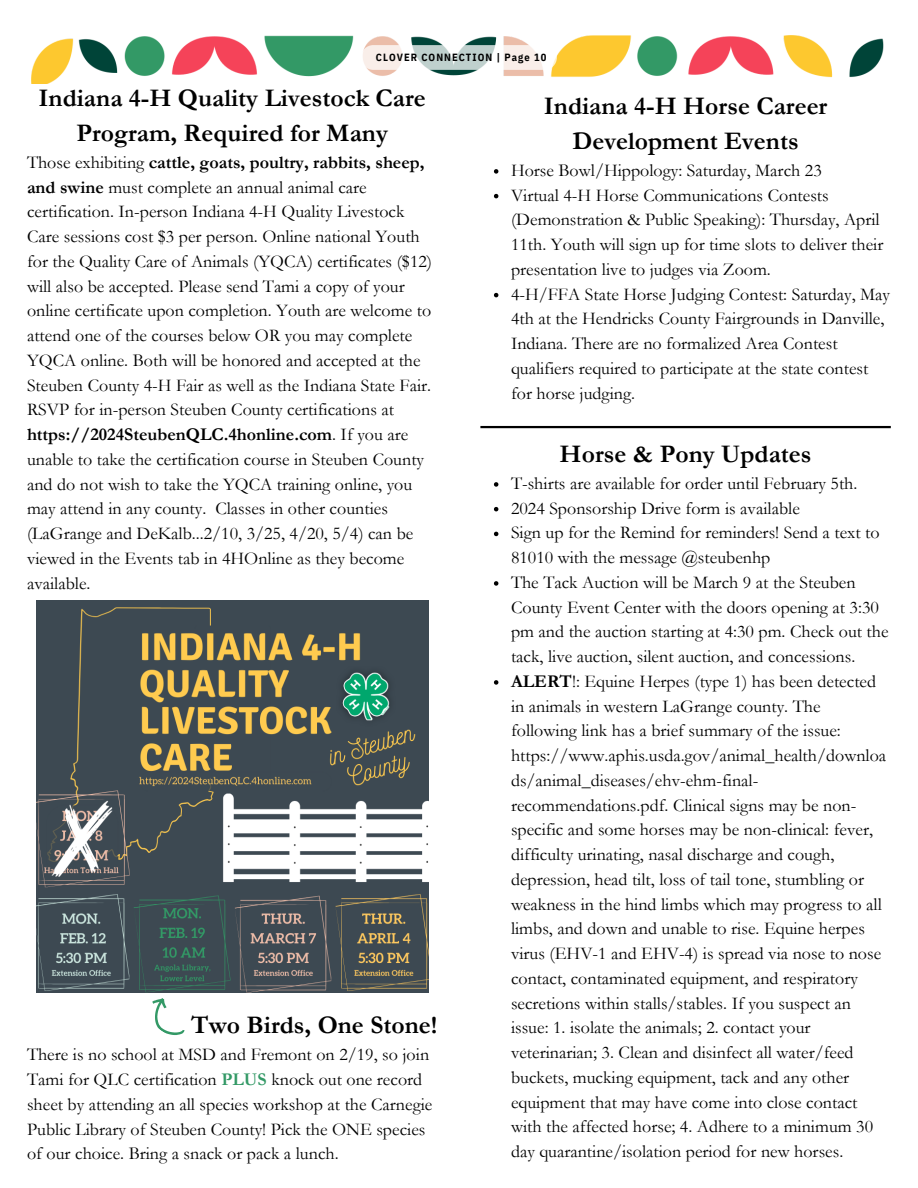
<style>
.page{position:relative;width:918px;height:1188px;background:#fff}
.page>*{position:absolute;margin:0;border:0;box-sizing:border-box;transform-origin:0 0}
.t1{font:700 25.5px/34.8px "Garamond";color:#000;text-align:center}
.t2{font:18px/24.8px "Garamond";color:#000}
.t3{font:700 10.5px "IBM Plex Sans Cond";letter-spacing:.1em;color:#000}
.s1{font-weight:700}
.s2{font-weight:700;color:#396}
</style>
<div class="page">
<img style="left:31px;top:35px;width:853px;height:49px">
<svg style="left:361px;top:45px;width:196px;height:25px"></svg>
<svg style="left:494px;top:482px;width:4px;height:5px"></svg>
<svg style="left:494px;top:507px;width:4px;height:4px"></svg>
<svg style="left:494px;top:532px;width:4px;height:4px"></svg>
<svg style="left:494px;top:581px;width:4px;height:5px"></svg>
<svg style="left:494px;top:680px;width:4px;height:5px"></svg>
<img style="left:36px;top:600px;width:393px;height:393px">
<svg style="left:152px;top:998px;width:33px;height:37px"></svg>
<svg style="left:494px;top:169px;width:4px;height:5px"></svg>
<svg style="left:494px;top:194px;width:4px;height:4px"></svg>
<svg style="left:494px;top:293px;width:4px;height:4px"></svg>
<hr style="left:480px;top:426px;width:411px;height:2px;background:#000">
<p class="t3" style="left:376px;top:50px;width:172px">CLOVER CONNECTION | Page 10</p>
<h2 class="t1" style="left:38px;top:81px;width:389px">Indiana 4-H Quality Livestock Care<br>Program, Required for Many</h2>
<h2 class="t2" style="left:27px;top:150px;width:407px">Those exhibiting <span class="s1">cattle, goats, poultry, rabbits, sheep, and swine</span> must complete an annual animal care certification. In-person Indiana 4-H Quality Livestock Care sessions cost $3 per person. Online national Youth for the Quality Care of Animals (YQCA) certificates ($12) will also be accepted. Please send Tami a copy of your online certificate upon completion. Youth are welcome to attend one of the courses below OR you may complete YQCA online. Both will be honored and accepted at the Steuben County 4-H Fair as well as the Indiana State Fair.<br>RSVP for in-person Steuben County certifications at <span class="s1">https://2024SteubenQLC.4honline.com</span>. If you are unable to take the certification course in Steuben County and do not wish to take the YQCA training online, you may attend in any county. Classes in other counties (LaGrange and DeKalb...2/10, 3/25, 4/20, 5/4) can be viewed in the Events tab in 4HOnline as they become available.</h2>
<h2 class="t1" style="left:191px;top:1008px;width:248px">Two Birds, One Stone!</h2>
<h2 class="t2" style="left:27px;top:1043px;width:407px">There is no school at MSD and Fremont on 2/19, so join Tami for QLC certification <span class="s2">PLUS</span> knock out one record sheet by attending an all species workshop at the Carnegie Public Library of Steuben County! Pick the ONE species of our choice. Bring a snack or pack a lunch.</h2>
<h1 class="t1" style="left:544px;top:89px;width:285px">Indiana 4-H Horse Career<br>Development Events</h1>
<h2 class="t2" style="left:511px;top:158px;width:312px">Horse Bowl/Hippology: Saturday, March 23</h2>
<h2 class="t2" style="left:511px;top:183px;width:374px">Virtual 4-H Horse Communications Contests (Demonstration &amp; Public Speaking): Thursday, April 11th. Youth will sign up for time slots to deliver their presentation live to judges via Zoom.</h2>
<h2 class="t2" style="left:511px;top:282px;width:381px">4-H/FFA State Horse Judging Contest: Saturday, May 4th at the Hendricks County Fairgrounds in Danville, Indiana. There are no formalized Area Contest qualifiers required to participate at the state contest for horse judging.</h2>
<p class="t1" style="left:560px;top:437px;width:253px">Horse &amp; Pony Updates</p>
<h2 class="t2" style="left:511px;top:471px;width:348px">T-shirts are available for order until February 5th.</h2>
<p class="t2" style="left:511px;top:496px;width:290px">2024 Sponsorship Drive form is available</p>
<p class="t2" style="left:511px;top:521px;width:370px">Sign up for the Remind for reminders! Send a text to<br>81010 with the message @steubenhp</p>
<h2 class="t2" style="left:511px;top:570px;width:379px">The Tack Auction will be March 9 at the Steuben County Event Center with the doors opening at 3:30 pm and the auction starting at 4:30 pm. Check out the tack, live auction, silent auction, and concessions.</h2>
<h1 class="t2" style="left:511px;top:669px;width:377px"><span class="s1">ALERT</span>!: Equine Herpes (type 1) has been detected in animals in western LaGrange county. The following link has a brief summary of the issue: https://www.aphis.usda.gov/animal_health/downloa ds/animal_diseases/ehv-ehm-final&shy;recommendations.pdf. Clinical signs may be non&shy;specific and some horses may be non-clinical: fever, difficulty urinating, nasal discharge and cough, depression, head tilt, loss of tail tone, stumbling or weakness in the hind limbs which may progress to all limbs, and down and unable to rise. Equine herpes virus (EHV-1 and EHV-4) is spread via nose to nose contact, contaminated equipment, and respiratory secretions within stalls/stables. If you suspect an issue: 1. isolate the animals; 2. contact your veterinarian; 3. Clean and disinfect all water/feed buckets, mucking equipment, tack and any other equipment that may have come into close contact with the affected horse; 4. Adhere to a minimum 30 day quarantine/isolation period for new horses.</h1>
</div>
